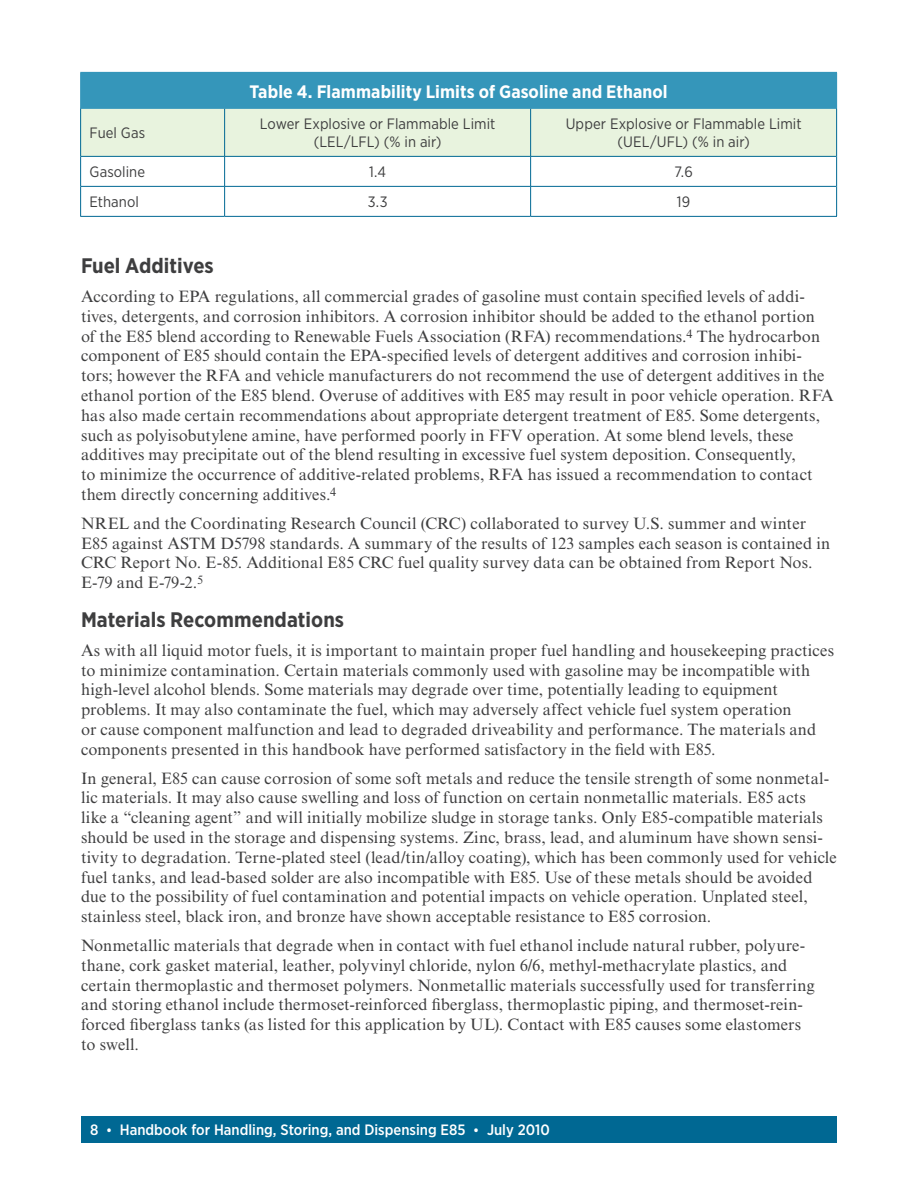
<style>
.page{position:relative;width:918px;height:1188px;background:#fff}
.page>*{position:absolute;margin:0;border:0;box-sizing:border-box;transform-origin:0 0}
.Subheads_2{font:700 21px "Gotham Narrow";color:#3e3e3f}
.Sidebar_Hd{font:700 18px "Gotham Narrow";letter-spacing:.005em;color:#fff}
.Base_Text{font:16.5px/19.8px "Times New Roman MT Std";letter-spacing:.01em;color:#3e3e3f}
.Sidebar_Table_text{font:15px/18px "Gotham Narrow";letter-spacing:.005em;color:#3e3e3f;text-align:center}
.t1{font:500 15px "Gotham Narrow";color:#fff}
.s1{font-size:13.5px}
</style>
<div class="page">
<div style="left:81px;top:1116px;width:756px;height:27px;background:#006893"></div>
<div style="left:81px;top:72px;width:756px;height:36px;background:#3596ba"></div>
<hr style="left:80px;top:72px;width:145px;height:1px;background:#3596ba">
<hr style="left:80px;top:73px;width:1px;height:35px;background:#3596ba">
<hr style="left:80px;top:108px;width:145px;height:1px;background:#3596ba">
<hr style="left:80px;top:109px;width:1px;height:47px;background:#006893">
<hr style="left:80px;top:156px;width:1px;height:30px;background:#006893">
<hr style="left:80px;top:186px;width:1px;height:30px;background:#006893">
<hr style="left:80px;top:216px;width:145px;height:1px;background:#006893">
<hr style="left:225px;top:216px;width:306px;height:1px;background:#006893">
<hr style="left:531px;top:216px;width:306px;height:1px;background:#006893">
<svg style="left:81px;top:108px;width:756px;height:108px"></svg>
<p class="Sidebar_Hd" style="left:249px;top:80px;width:420px">Table 4. Flammability Limits of Gasoline and Ethanol</p>
<p class="Sidebar_Table_text" style="left:90px;top:124px;width:57px">Fuel Gas</p>
<p class="Sidebar_Table_text" style="left:260px;top:115px;width:237px">Lower Explosive or Flammable Limit (LEL/LFL) (% in air)</p>
<p class="Sidebar_Table_text" style="left:566px;top:115px;width:237px">Upper Explosive or Flammable Limit (UEL/UFL) (% in air)</p>
<p class="Sidebar_Table_text" style="left:90px;top:163px;width:57px">Gasoline</p>
<p class="Sidebar_Table_text" style="left:369px;top:163px;width:19px">1.4</p>
<p class="Sidebar_Table_text" style="left:674px;top:163px;width:20px">7.6</p>
<p class="Sidebar_Table_text" style="left:90px;top:193px;width:51px">Ethanol</p>
<p class="Sidebar_Table_text" style="left:368px;top:193px;width:21px">3.3</p>
<p class="Sidebar_Table_text" style="left:677px;top:193px;width:15px">19</p>
<p class="Subheads_2" style="left:81px;top:252px;width:134px">Fuel Additives</p>
<p class="Base_Text" style="left:81px;top:287px;width:755px">According to EPA regulations, all commercial grades of gasoline must contain specified levels of addi&shy;tives, detergents, and corrosion inhibitors. A corrosion inhibitor should be added to the ethanol portion<br>of the E85 blend according to Renewable Fuels Association (RFA) recommendations.<sup>4</sup> The hydrocarbon component of E85 should contain the EPA-specified levels of detergent additives and corrosion inhibi&shy;tors; however the RFA and vehicle manufacturers do not recommend the use of detergent additives in the ethanol portion of the E85 blend. Overuse of additives with E85 may result in poor vehicle operation. RFA has also made certain recommendations about appropriate detergent treatment of E85. Some detergents, such as polyisobutylene amine, have performed poorly in FFV operation. At some blend levels, these additives may precipitate out of the blend resulting in excessive fuel system deposition. Consequently,<br>to minimize the occurrence of additive-related problems, RFA has issued a recommendation to contact them directly concerning additives.<sup>4</sup></p>
<p class="Base_Text" style="left:81px;top:513px;width:751px">NREL and the Coordinating Research Council (CRC) collaborated to survey U.S. summer and winter E85 against ASTM D5798 standards. A summary of the results of 123 samples each season is contained in CRC Report No. E-85. Additional E85 CRC fuel quality survey data can be obtained from Report Nos.<br>E-79 and E-79-2.<sup>5</sup></p>
<p class="Subheads_2" style="left:81px;top:606px;width:265px">Materials Recommendations</p>
<p class="Base_Text" style="left:81px;top:640px;width:755px">As with all liquid motor fuels, it is important to maintain proper fuel handling and housekeeping practices to minimize contamination. Certain materials commonly used with gasoline may be incompatible with high-level alcohol blends. Some materials may degrade over time, potentially leading to equipment problems. It may also contaminate the fuel, which may adversely affect vehicle fuel system operation<br>or cause component malfunction and lead to degraded driveability and performance. The materials and components presented in this handbook have performed satisfactory in the field with E85.</p>
<p class="Base_Text" style="left:81px;top:768px;width:757px">In general, E85 can cause corrosion of some soft metals and reduce the tensile strength of some nonmetal&shy;lic materials. It may also cause swelling and loss of function on certain nonmetallic materials. E85 acts<br>like a “cleaning agent” and will initially mobilize sludge in storage tanks. Only E85-compatible materials should be used in the storage and dispensing systems. Zinc, brass, lead, and aluminum have shown sensi&shy;tivity to degradation. Terne-plated steel (lead/tin/alloy coating), which has been commonly used for vehicle fuel tanks, and lead-based solder are also incompatible with E85. Use of these metals should be avoided due to the possibility of fuel contamination and potential impacts on vehicle operation. Unplated steel, stainless steel, black iron, and bronze have shown acceptable resistance to E85 corrosion.</p>
<p class="Base_Text" style="left:81px;top:936px;width:735px">Nonmetallic materials that degrade when in contact with fuel ethanol include natural rubber, polyure&shy;thane, cork gasket material, leather, polyvinyl chloride, nylon 6/6, methyl-methacrylate plastics, and certain thermoplastic and thermoset polymers. Nonmetallic materials successfully used for transferring and storing ethanol include thermoset-reinforced fiberglass, thermoplastic piping, and thermoset-rein&shy;forced fiberglass tanks (as listed for this application by UL). Contact with E85 causes some elastomers to swell.</p>
<p class="t1" style="left:90px;top:1121px;width:461px">8 <span class="s1">•</span> Handbook for Handling, Storing, and Dispensing E85 <span class="s1">•</span> July 2010</p>
</div>
